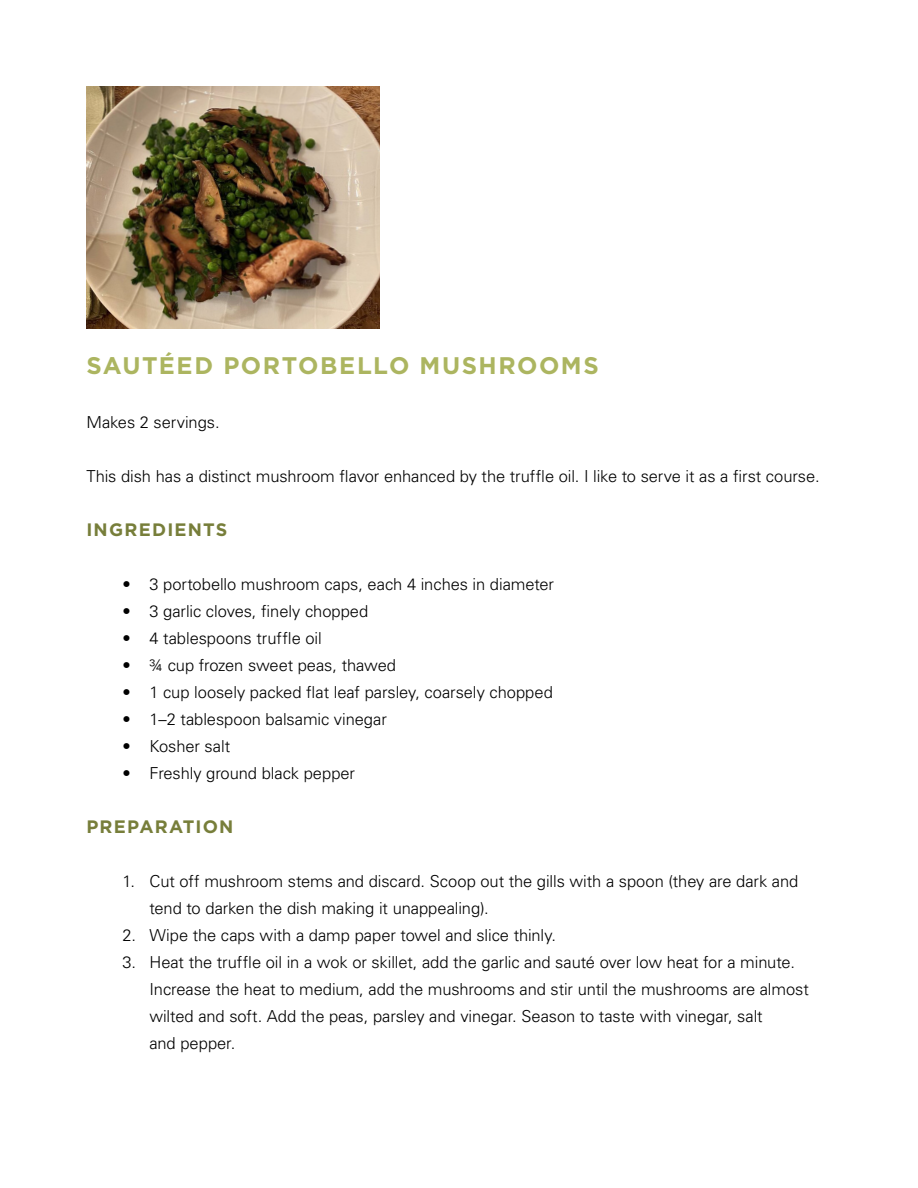
<style>
.page{position:relative;width:918px;height:1188px;background:#fff}
.page>*{position:absolute;margin:0;border:0;box-sizing:border-box;transform-origin:0 0}
.t1{font:700 24px "Gotham";letter-spacing:.065em;color:#acb560}
.t2{font:700 18px "Gotham";letter-spacing:.065em;color:#777e3a}
.t3{font:300 16.5px/27px "Univers";letter-spacing:-.005em;color:#000}
</style>
<div class="page">
<img style="left:86px;top:86px;width:294px;height:243px">
<h1 class="t1" style="left:86px;top:350px;width:514px">SAUTÉED PORTOBELLO MUSHROOMS</h1>
<p class="t3" style="left:86px;top:408px;width:135px">Makes 2 servings.</p>
<p class="t3" style="left:86px;top:462px;width:735px">This dish has a distinct mushroom flavor enhanced by the truffle oil. I like to serve it as a first course.</p>
<p class="t2" style="left:86px;top:518px;width:143px">INGREDIENTS</p>
<p class="t3" style="left:122px;top:570px;width:433px">• 3 portobello mushroom caps, each 4 inches in diameter</p>
<p class="t3" style="left:122px;top:597px;width:247px">• 3 garlic cloves, finely chopped</p>
<p class="t3" style="left:122px;top:624px;width:201px">• 4 tablespoons truffle oil</p>
<p class="t3" style="left:122px;top:651px;width:275px">• ¾ cup frozen sweet peas, thawed</p>
<p class="t3" style="left:122px;top:678px;width:432px">• 1 cup loosely packed flat leaf parsley, coarsely chopped</p>
<p class="t3" style="left:122px;top:705px;width:266px">• 1–2 tablespoon balsamic vinegar</p>
<p class="t3" style="left:122px;top:732px;width:109px">• Kosher salt</p>
<p class="t3" style="left:122px;top:759px;width:234px">• Freshly ground black pepper</p>
<p class="t2" style="left:86px;top:815px;width:148px">PREPARATION</p>
<p class="t3" style="left:149px;top:867px;width:650px;text-indent:-27px">1. Cut off mushroom stems and discard. Scoop out the gills with a spoon (they are dark and tend to darken the dish making it unappealing).</p>
<p class="t3" style="left:122px;top:921px;width:435px">2. Wipe the caps with a damp paper towel and slice thinly.</p>
<p class="t3" style="left:149px;top:948px;width:661px;text-indent:-27px">3. Heat the truffle oil in a wok or skillet, add the garlic and sauté over low heat for a minute.<br>Increase the heat to medium, add the mushrooms and stir until the mushrooms are almost wilted and soft. Add the peas, parsley and vinegar. Season to taste with vinegar, salt<br>and pepper.</p>
</div>
